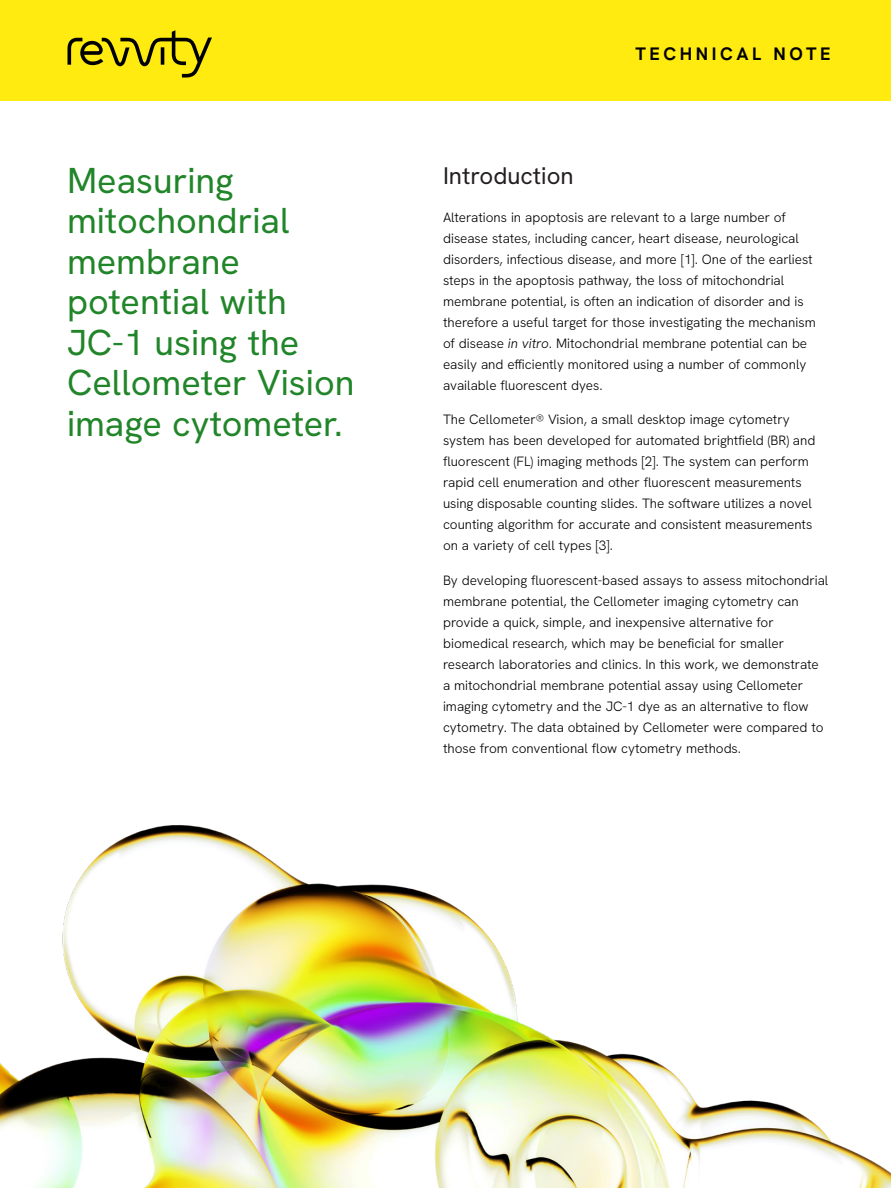
<style>
.page{position:relative;width:891px;height:1188px;background:#fff}
.page>*{position:absolute;margin:0;border:0;box-sizing:border-box;transform-origin:0 0}
.Intro_Head{font:36px/40.5px "Hanken Grotesk";color:#218529}
.Intro_subhead{font:24px "Hanken Grotesk";color:#231f20}
.t1{font:700 18px "Hanken Grotesk";letter-spacing:.2em;color:#000}
.Body_with_GREP{font:300 13.5px/21px "Hanken Grotesk";color:#000}
.s1{font-style:italic}
</style>
<div class="page">
<div style="left:0;top:0;width:891px;height:101px;background:#ffeb0f"></div>
<svg style="left:68px;top:30px;width:144px;height:48px"></svg>
<img style="left:0;top:825px;width:891px;height:363px">
<p class="Intro_Head" style="left:67px;top:159px;width:289px">Measuring mitochondrial membrane potential with<br>JC-1 using the<br>Cellometer Vision image cytometer.</p>
<h3 class="t1" style="left:635px;top:43px;width:197px">TECHNICAL NOTE</h3>
<p class="Intro_subhead" style="left:443px;top:160px;width:132px">Introduction</p>
<p class="Body_with_GREP" style="left:443px;top:206px;width:374px">Alterations in apoptosis are relevant to a large number of disease states, including cancer, heart disease, neurological disorders, infectious disease, and more [1]. One of the earliest steps in the apoptosis pathway, the loss of mitochondrial membrane potential, is often an indication of disorder and is therefore a useful target for those investigating the mechanism of disease <span class="s1">in vitro</span>. Mitochondrial membrane potential can be easily and efficiently monitored using a number of commonly available fluorescent dyes.</p>
<p class="Body_with_GREP" style="left:443px;top:409px;width:374px">The Cellometer® Vision, a small desktop image cytometry system has been developed for automated brightfield (BR) and fluorescent (FL) imaging methods [2]. The system can perform rapid cell enumeration and other fluorescent measurements using disposable counting slides. The software utilizes a novel counting algorithm for accurate and consistent measurements on a variety of cell types [3].</p>
<p class="Body_with_GREP" style="left:443px;top:569px;width:387px">By developing fluorescent-based assays to assess mitochondrial membrane potential, the Cellometer imaging cytometry can provide a quick, simple, and inexpensive alternative for biomedical research, which may be beneficial for smaller research laboratories and clinics. In this work, we demonstrate a mitochondrial membrane potential assay using Cellometer imaging cytometry and the JC-1 dye as an alternative to flow cytometry. The data obtained by Cellometer were compared to those from conventional flow cytometry methods.</p>
</div>
